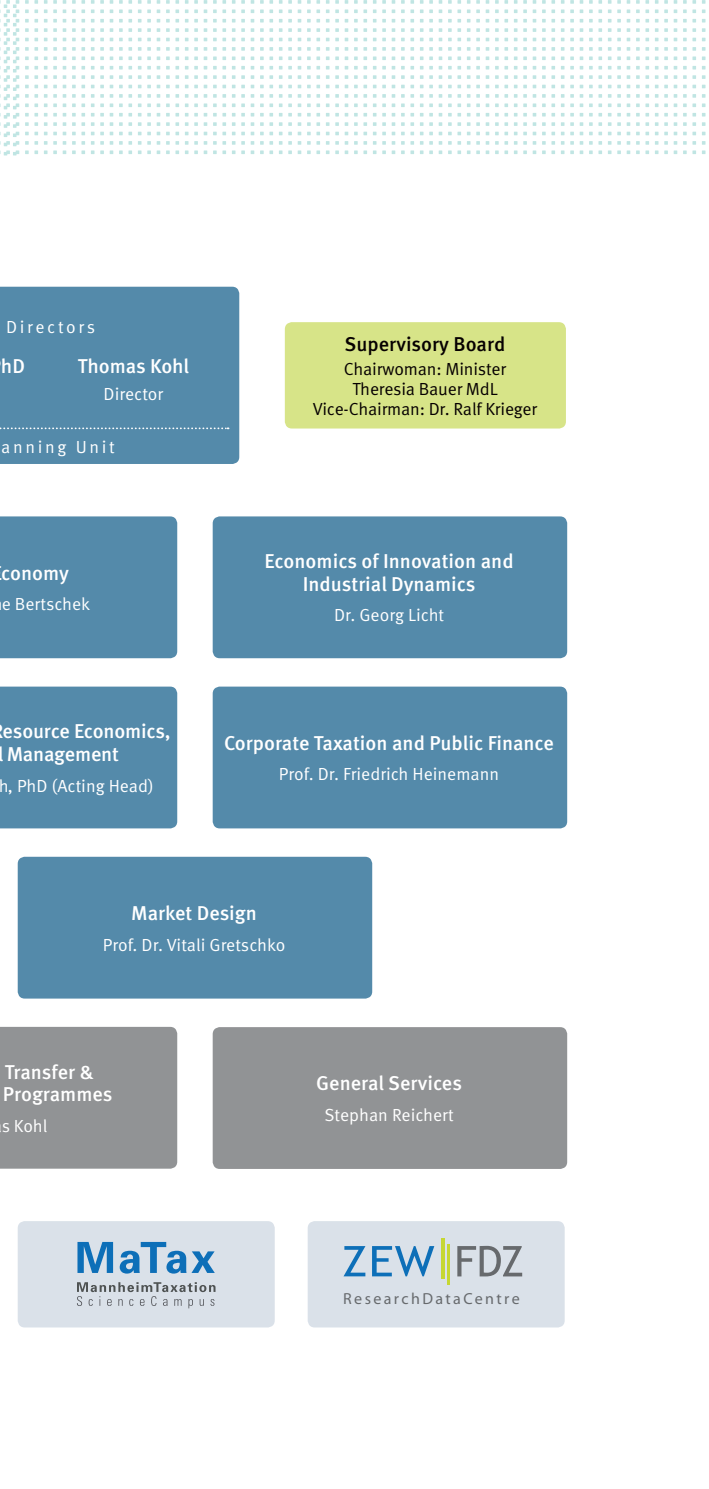
<style>
.page{position:relative;width:709px;height:1489px;background:#fff}
.page>*{position:absolute;margin:0;border:0;box-sizing:border-box;transform-origin:0 0}
.t1{font:500 20px/22.5px "Meta Pro";color:#fff}
.t2{font:500 20px "Meta Pro";color:#060001}
.t3{font:17.5px "Meta Pro";color:#fff}
.t4{font:17.5px/20px "Meta Pro";letter-spacing:-.01em;color:#060001;text-align:center}
.t5{font:17.5px "Meta Pro";letter-spacing:.15em;color:#fff}
.t6{font:16px "Myriad";letter-spacing:.15em;color:#676a6d}
</style>
<div class="page">
<svg style="left:0;top:0;width:706px;height:156px"></svg>
<div style="left:213px;top:516px;width:354px;height:142px;background:#548aaa;border-radius:7px"></div>
<div style="left:0;top:516px;width:177px;height:142px;background:#548aaa"></div>
<div style="left:213px;top:686px;width:354px;height:142px;background:#548aaa;border-radius:7px"></div>
<div style="left:0;top:686px;width:177px;height:142px;background:#548aaa"></div>
<div style="left:18px;top:856px;width:354px;height:142px;background:#548aaa;border-radius:7px"></div>
<div style="left:213px;top:1027px;width:354px;height:141px;background:#919395;border-radius:7px"></div>
<div style="left:0;top:1026px;width:177px;height:142px;background:#919395"></div>
<div style="left:308px;top:1220px;width:256px;height:107px;background:#dae1e9;border-radius:7px"></div>
<hr style="left:447px;top:1243px;width:2px;height:41px;background:#c6d733">
<hr style="left:441px;top:1237px;width:3px;height:41px;background:#c6d733">
<svg style="left:457px;top:1245px;width:65px;height:31px"></svg>
<svg style="left:343px;top:1246px;width:22px;height:30px"></svg>
<svg style="left:372px;top:1246px;width:62px;height:30px"></svg>
<div style="left:18px;top:1220px;width:257px;height:107px;background:#dae1e9;border-radius:7px"></div>
<svg style="left:77px;top:1282px;width:138px;height:26px"></svg>
<svg style="left:77px;top:1241px;width:36px;height:31px"></svg>
<svg style="left:120px;top:1241px;width:95px;height:32px"></svg>
<div style="left:285px;top:322px;width:281px;height:106px;background:#d7e488;border-radius:7px"></div>
<div style="left:0;top:287px;width:239px;height:177px;background:#548aaa"></div>
<svg style="left:0;top:427px;width:228px;height:2px"></svg>
<p class="t5" style="left:6px;top:320px;width:90px">Directors</p>
<p class="t1" style="left:1px;top:357px;width:26px">hD</p>
<p class="t1" style="left:78px;top:357px;width:113px">Thomas Kohl</p>
<p class="t3" style="left:104px;top:388px;width:61px">Director</p>
<p class="t5" style="left:1px;top:441px;width:115px">anning Unit</p>
<p class="t1" style="left:1px;top:563px;width:69px">conomy</p>
<p class="t3" style="left:2px;top:597px;width:90px">e Bertschek</p>
<p class="t2" style="left:344px;top:337px;width:162px">Supervisory Board</p>
<p class="t4" style="left:313px;top:360px;width:226px">Chairwoman: Minister<br>Theresia Bauer MdL<br>Vice-Chairman: Dr. Ralf Krieger</p>
<p class="t1" style="left:264px;top:552px;width:251px;text-align:center">Economics of Innovation and<br>Industrial Dynamics</p>
<p class="t3" style="left:334px;top:609px;width:112px">Dr. Georg Licht</p>
<p class="t1" style="left:-3px;top:722px;width:175px">esource Economics, l Management</p>
<p class="t3" style="left:-2px;top:779px;width:157px">h, PhD (Acting Head)</p>
<p class="t1" style="left:224px;top:733px;width:331px">Corporate Taxation and Public Finance</p>
<p class="t3" style="left:279px;top:767px;width:222px">Prof. Dr. Friedrich Heinemann</p>
<p class="t1" style="left:131px;top:903px;width:127px">Market Design</p>
<p class="t3" style="left:103px;top:938px;width:184px">Prof. Dr. Vitali Gretschko</p>
<p class="t1" style="left:3px;top:1062px;width:111px">Transfer &amp;<br>Programmes</p>
<p class="t3" style="left:2px;top:1119px;width:47px">s Kohl</p>
<p class="t1" style="left:316px;top:1074px;width:147px">General Services</p>
<p class="t3" style="left:324px;top:1108px;width:131px">Stephan Reichert</p>
<p class="t6" style="left:343px;top:1292px;width:178px">ResearchDataCentre</p>
</div>
